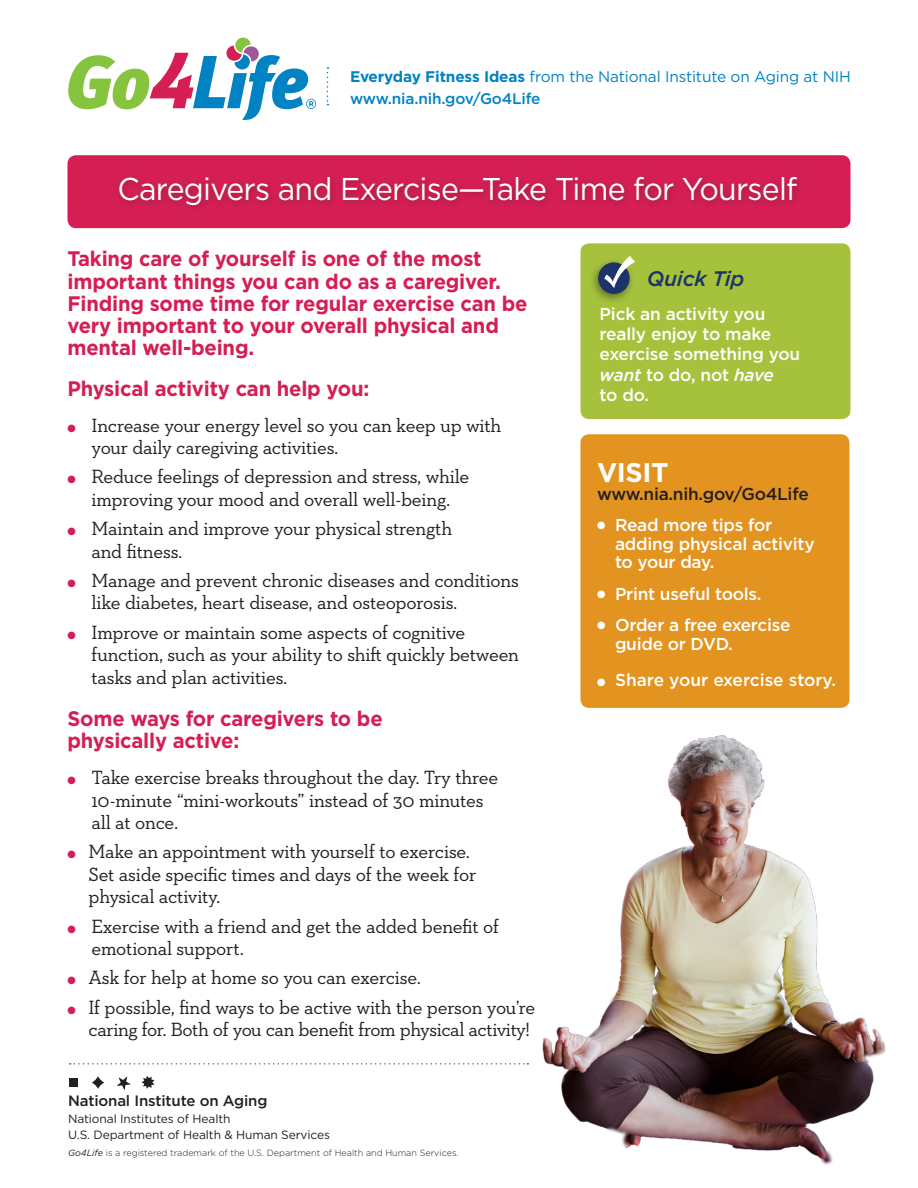
<style>
.page{position:relative;width:918px;height:1188px;background:#fff}
.page>*{position:absolute;margin:0;border:0;box-sizing:border-box;transform-origin:0 0}
.t1{font:31.5px "Gotham";letter-spacing:-.025em;color:#fff;scale:.96 1}
.t2{font:700 27px "Gotham";letter-spacing:-.015em;color:#fff}
.t3{font:700 21px/22.2px "Gotham";letter-spacing:-.01em;color:#d41e54;scale:.96 1}
.t4{font:italic 500 21px "Gotham";letter-spacing:-.01em;color:#1c3468}
.t5{font:19.5px/22.5px "Neutraface Slab Text";letter-spacing:-.015em;color:#231f20}
.t6{font:500 17.25px/20.2px "Gotham";letter-spacing:-.015em;color:#fff}
.t7{font:500 17.25px "Gotham";letter-spacing:-.015em;color:#231f20}
.t8{font:15.3px/22.5px "Gotham";letter-spacing:-.01em;color:#0082c3}
.t9{font:500 15px "Gotham";letter-spacing:-.01em;color:#231f20}
.t10{font:12px/16.5px "Gotham";letter-spacing:-.01em;color:#231f20}
.t11{font:300 9px "Gotham";color:#231f20}
.s1{font-weight:700}
.s2{font-weight:500}
.s3{color:#d41e54}
.s4{font-weight:400;font-style:italic}
.s5{font-style:italic}
</style>
<div class="page">
<svg style="left:68px;top:38px;width:248px;height:82px"></svg>
<svg style="left:327px;top:67px;width:1px;height:38px"></svg>
<img style="left:542px;top:735px;width:344px;height:430px">
<div style="left:580px;top:243px;width:271px;height:176px;background:#a6c23d;border-radius:9px"></div>
<div style="left:589px;top:257px;width:47px;height:47px;background:#231f20;opacity:.5"></div>
<div style="left:598px;top:262px;width:32px;height:32px;background:#1c3468;border-radius:50%"></div>
<svg style="left:604px;top:256px;width:31px;height:32px"></svg>
<div style="left:580px;top:434px;width:269px;height:274px;background:#e3931f;border-radius:9px"></div>
<div style="left:67px;top:155px;width:783px;height:73px;background:#d41e54;border-radius:9px"></div>
<div style="left:115px;top:173px;width:689px;height:40px;background:#231f20;opacity:.3"></div>
<svg style="left:142px;top:1076px;width:12px;height:13px"></svg>
<div style="left:69px;top:1079px;width:8px;height:8px;background:#231f20"></div>
<svg style="left:92px;top:1076px;width:12px;height:13px"></svg>
<svg style="left:117px;top:1076px;width:14px;height:14px"></svg>
<svg style="left:70px;top:1063px;width:458px;height:2px"></svg>
<p class="t8" style="left:350px;top:65px;width:502px"><span class="s1">Everyday Fitness Ideas</span> from the National Institute on Aging at NIH <span class="s2">www.nia.nih.gov/Go4Life</span></p>
<h1 class="t1" style="left:118px;top:171px;width:710px">Caregivers and Exercise—Take Time for Yourself</h1>
<h2 class="t3" style="left:68px;top:247px;width:481px">Taking care of yourself is one of the most important things you can do as a caregiver.<br>Finding some time for regular exercise can be very important to your overall physical and mental well-being.</h2>
<h2 class="t3" style="left:68px;top:377px;width:316px">Physical activity can help you:</h2>
<p class="t5" style="left:92px;top:414px;width:411px;text-indent:-24px"><span class="s3">●</span> Increase your energy level so you can keep up with your daily caregiving activities.</p>
<p class="t5" style="left:68px;top:465px;width:403px;text-align:center"><span class="s3">●</span> Reduce feelings of depression and stress, while improving your mood and overall well-being.</p>
<p class="t5" style="left:91px;top:517px;width:362px;text-indent:-24px"><span class="s3">●</span> Maintain and improve your physical strength and fitness.</p>
<p class="t5" style="left:92px;top:569px;width:429px;text-indent:-24px"><span class="s3">●</span> Manage and prevent chronic diseases and conditions like diabetes, heart disease, and osteoporosis.</p>
<p class="t5" style="left:92px;top:621px;width:429px;text-indent:-24px"><span class="s3">●</span> Improve or maintain some aspects of cognitive function, such as your ability to shift quickly between tasks and plan activities.</p>
<h2 class="t3" style="left:68px;top:707px;width:330px">Some ways for caregivers to be physically active:</h2>
<p class="t5" style="left:92px;top:766px;width:408px;text-indent:-24px"><span class="s3">●</span> Take exercise breaks throughout the day. Try three<br>10-minute “mini-workouts” instead of 30 minutes all at once.</p>
<p class="t5" style="left:88px;top:840px;width:389px;text-indent:-21px"><span class="s3">●</span> Make an appointment with yourself to exercise.<br>Set aside specific times and days of the week for physical activity.</p>
<p class="t5" style="left:92px;top:915px;width:409px;text-indent:-24px"><span class="s3">●</span> Exercise with a friend and get the added benefit of emotional support.</p>
<p class="t5" style="left:68px;top:966px;width:355px"><span class="s3">●</span> Ask for help at home so you can exercise.</p>
<p class="t5" style="left:68px;top:996px;width:469px;text-align:right"><span class="s3">●</span> If possible, find ways to be active with the person you’re caring for. Both of you can benefit from physical activity!</p>
<p class="t9" style="left:68px;top:1092px;width:201px">National Institute on Aging</p>
<p class="t10" style="left:68px;top:1110px;width:263px">National Institutes of Health<br>U.S. Department of Health &amp; Human Services</p>
<p class="t11" style="left:68px;top:1148px;width:392px"><span class="s4">Go4Life</span> is a registered trademark of the U.S. Department of Health and Human Services.</p>
<h2 class="t4" style="left:647px;top:267px;width:99px">Quick Tip</h2>
<p class="t6" style="left:600px;top:303px;width:202px">Pick an activity you really enjoy to make exercise something you <span class="s5">want</span> to do, not <span class="s5">have<br></span>to do.</p>
<h2 class="t2" style="left:597px;top:456px;width:73px">VISIT</h2>
<h2 class="t7" style="left:597px;top:484px;width:213px">www.nia.nih.gov/Go4Life</h2>
<p class="t6" style="left:615px;top:515px;width:201px;line-height:18.8px;text-indent:-18px">● Read more tips for adding physical activity to your day.</p>
<p class="t6" style="left:597px;top:583px;width:166px">● Print useful tools.</p>
<p class="t6" style="left:615px;top:615px;width:177px;line-height:18.8px;text-indent:-18px">● Order a free exercise guide or DVD.</p>
<p class="t6" style="left:597px;top:669px;width:241px">● Share your exercise story.</p>
</div>
